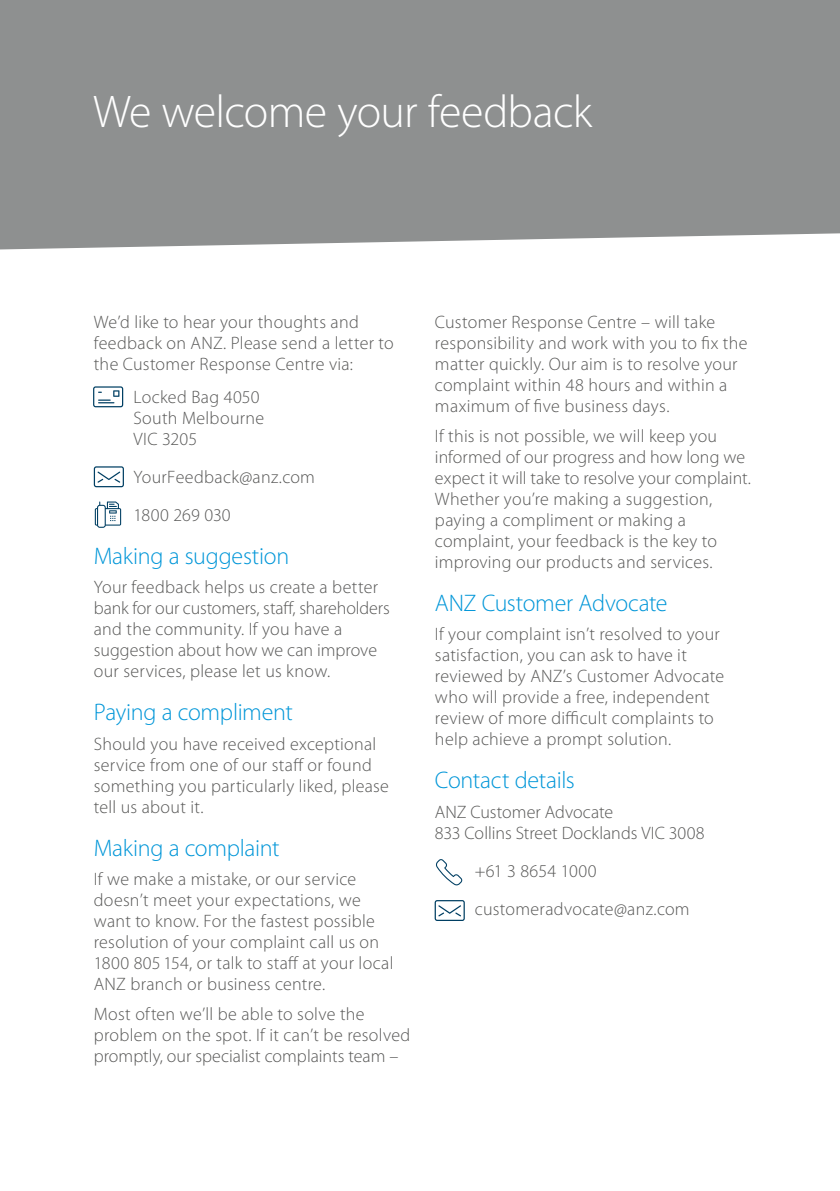
<style>
.page{position:relative;width:840px;height:1191px;background:#fff}
.page>*{position:absolute;margin:0;border:0;box-sizing:border-box;transform-origin:0 0}
.t1{font:300 46px "Myriad Pro";letter-spacing:-.015em;color:#fff}
.t2{font:300 24px "Myriad Pro";letter-spacing:-.015em;color:#0096d8}
.t3{font:300 18px/21px "Myriad Pro";letter-spacing:.015em;color:#575756}
</style>
<div class="page">
<div style="left:0;top:0;width:839px;height:249px;background:#8e9090"></div>
<svg style="left:93px;top:386px;width:30px;height:21px"></svg>
<svg style="left:94px;top:466px;width:29px;height:21px"></svg>
<svg style="left:95px;top:501px;width:26px;height:27px"></svg>
<svg style="left:436px;top:859px;width:26px;height:26px"></svg>
<svg style="left:434px;top:900px;width:30px;height:21px"></svg>
<h1 class="t1" style="left:93px;top:84px;width:500px">We welcome your feedback</h1>
<p class="t3" style="left:94px;top:312px;width:301px">We’d like to hear your thoughts and feedback on ANZ. Please send a letter to the Customer Response Centre via:</p>
<p class="t3" style="left:133px;top:386px;width:132px">Locked Bag 4050<br>South Melbourne<br>VIC 3205</p>
<p class="t3" style="left:133px;top:457px;width:183px;line-height:38px">YourFeedback@anz.com<br>1800 269 030</p>
<h2 class="t2" style="left:94px;top:541px;width:197px">Making a suggestion</h2>
<p class="t3" style="left:94px;top:576px;width:297px">Your feedback helps us create a better bank for our customers, staff, shareholders and the community. If you have a suggestion about how we can improve our services, please let us know.</p>
<h2 class="t2" style="left:94px;top:698px;width:200px">Paying a compliment</h2>
<p class="t3" style="left:94px;top:733px;width:296px">Should you have received exceptional service from one of our staff or found something you particularly liked, please tell us about it.</p>
<h2 class="t2" style="left:94px;top:833px;width:187px">Making a complaint</h2>
<p class="t3" style="left:94px;top:868px;width:301px">If we make a mistake, or our service doesn’t meet your expectations, we want to know. For the fastest possible resolution of your complaint call us on 1800 805 154, or talk to staff at your local ANZ branch or business centre.</p>
<p class="t3" style="left:94px;top:1003px;width:318px">Most often we’ll be able to solve the problem on the spot. If it can’t be resolved promptly, our specialist complaints team –</p>
<p class="t3" style="left:435px;top:312px;width:314px">Customer Response Centre – will take responsibility and work with you to fix the matter quickly. Our aim is to resolve your complaint within 48 hours and within a maximum of five business days.</p>
<p class="t3" style="left:435px;top:425px;width:317px">If this is not possible, we will keep you informed of our progress and how long we expect it will take to resolve your complaint.<br>Whether you’re making a suggestion, paying a compliment or making a complaint, your feedback is the key to improving our products and services.</p>
<h2 class="t2" style="left:435px;top:588px;width:234px">ANZ Customer Advocate</h2>
<p class="t3" style="left:435px;top:623px;width:290px">If your complaint isn’t resolved to your satisfaction, you can ask to have it reviewed by ANZ’s Customer Advocate who will provide a free, independent review of more difficult complaints to help achieve a prompt solution.</p>
<h2 class="t2" style="left:435px;top:766px;width:141px">Contact details</h2>
<p class="t3" style="left:435px;top:801px;width:271px">ANZ Customer Advocate<br>833 Collins Street Docklands VIC 3008</p>
<p class="t3" style="left:474px;top:851px;width:216px;line-height:38px">+61 3 8654 1000 customeradvocate@anz.com</p>
</div>
